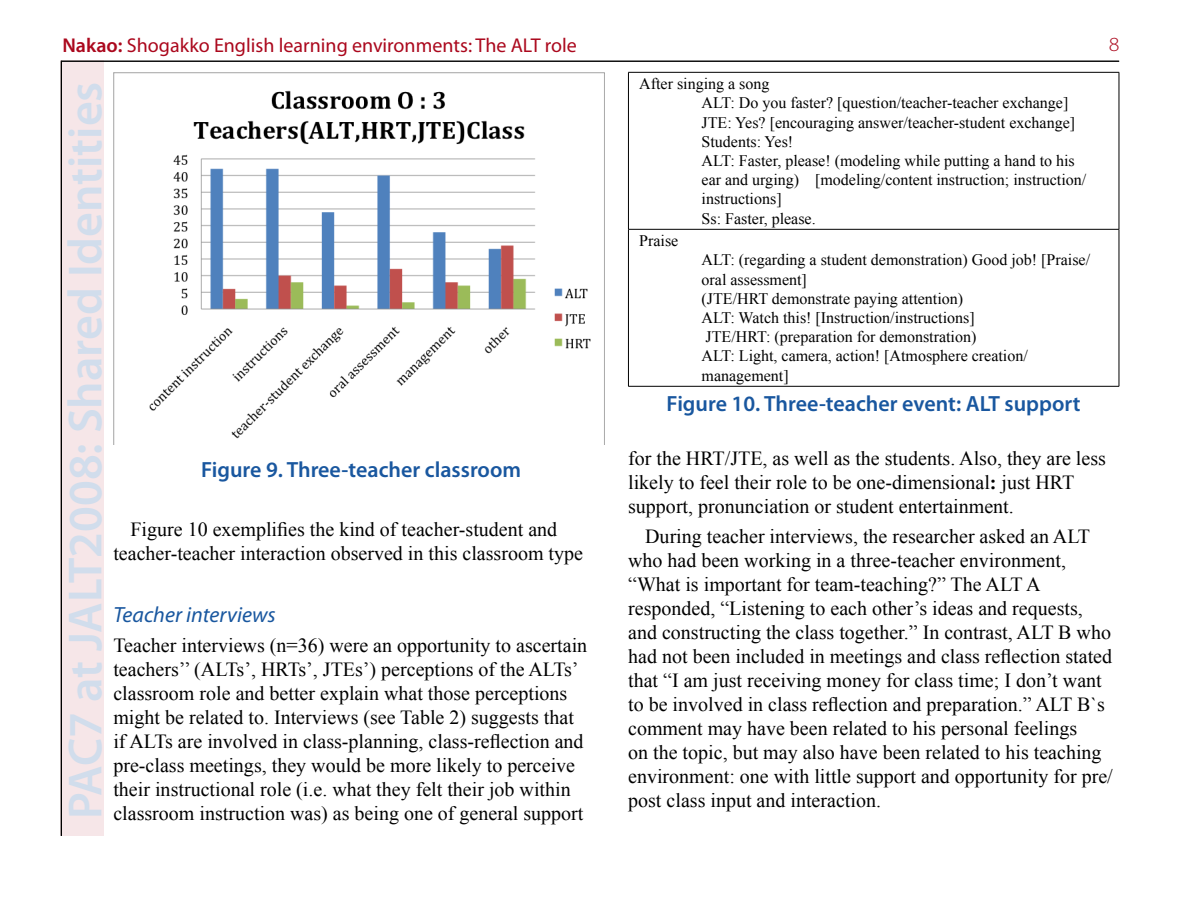
<style>
.page{position:relative;width:1191px;height:908px;background:#fff}
.page>*{position:absolute;margin:0;border:0;box-sizing:border-box;transform-origin:0 0}
.t1{font:600 48px "Myriad Pro";color:#d1ddec}
.t2{font:600 22px "Myriad Pro";color:#19579f}
.t3{font:italic 22px "Myriad Pro";color:#19579f}
.t4{font:20px/24px "Times New Roman";color:#000}
.t5{font:20px "Myriad Pro";color:#ab081d}
.t6{font:16px/19.2px "Times New Roman";color:#000}
.s1{font-weight:600}
.s2{font-weight:700}
</style>
<div class="page">
<div style="left:60px;top:61px;width:44px;height:774px;background:#f6e6e8"></div>
<hr style="left:61px;top:61px;width:1px;height:774px;background:#000">
<hr style="left:61px;top:61px;width:1058px;height:1px;background:#000">
<img style="left:113px;top:72px;width:491px;height:372px">
<hr style="left:628px;top:72px;width:1px;height:157px;background:#000">
<hr style="left:1118px;top:72px;width:1px;height:157px;background:#000">
<hr style="left:628px;top:72px;width:491px;height:1px;background:#000">
<hr style="left:628px;top:229px;width:1px;height:157px;background:#000">
<hr style="left:1118px;top:229px;width:1px;height:157px;background:#000">
<hr style="left:628px;top:229px;width:491px;height:1px;background:#000">
<hr style="left:628px;top:386px;width:491px;height:1px;background:#000">
<p class="t5" style="left:62px;top:33px;width:516px"><span class="s1">Nakao:</span> Shogakko English learning environments: The ALT role</p>
<h1 class="t1" style="left:55px;top:818px;width:738px;rotate:-90deg">PAC7 at JALT2008: Shared Identities</h1>
<p class="t2" style="left:201px;top:455px;width:321px">Figure 9. Three-teacher classroom</p>
<p class="t4" style="left:113px;top:517px;width:471px;text-align:center">Figure 10 exemplifies the kind of teacher-student and teacher-teacher interaction observed in this classroom type</p>
<p class="t3" style="left:113px;top:600px;width:164px">Teacher interviews</p>
<p class="t4" style="left:113px;top:632px;width:475px">Teacher interviews (n=36) were an opportunity to ascertain teachers’’ (ALTs’, HRTs’, JTEs’) perceptions of the ALTs’ classroom role and better explain what those perceptions might be related to. Interviews (see Table 2) suggests that if ALTs are involved in class-planning, class-reflection and pre-class meetings, they would be more likely to perceive their instructional role (i.e. what they felt their job within classroom instruction was) as being one of general support</p>
<p class="t6" style="left:701px;top:74px;width:386px;text-indent:-62px">After singing a song<br>ALT: Do you faster? [question/teacher-teacher exchange] JTE: Yes? [encouraging answer/teacher-student exchange] Students: Yes!<br>ALT: Faster, please! (modeling while putting a hand to his ear and urging) [modeling/content instruction; instruction/ instructions]<br>Ss: Faster, please.</p>
<p class="t6" style="left:639px;top:231px;width:41px">Praise</p>
<p class="t6" style="left:701px;top:250px;width:390px">ALT: (regarding a student demonstration) Good job! [Praise/ oral assessment]<br>(JTE/HRT demonstrate paying attention)<br>ALT: Watch this! [Instruction/instructions]<br>JTE/HRT: (preparation for demonstration)<br>ALT: Light, camera, action! [Atmosphere creation/ management]</p>
<p class="t2" style="left:666px;top:389px;width:415px">Figure 10. Three-teacher event: ALT support</p>
<p class="t4" style="left:628px;top:446px;width:479px">for the HRT/JTE, as well as the students. Also, they are less likely to feel their role to be one-dimensional<span class="s2">:</span> just HRT support, pronunciation or student entertainment.</p>
<p class="t4" style="left:628px;top:523px;width:486px;text-indent:17px">During teacher interviews, the researcher asked an ALT who had been working in a three-teacher environment, “What is important for team-teaching?” The ALT A responded, “Listening to each other’s ideas and requests, and constructing the class together.” In contrast, ALT B who had not been included in meetings and class reflection stated that “I am just receiving money for class time; I don’t want to be involved in class reflection and preparation.” ALT B`s comment may have been related to his personal feelings<br>on the topic, but may also have been related to his teaching environment: one with little support and opportunity for pre/ post class input and interaction.</p>
</div>
